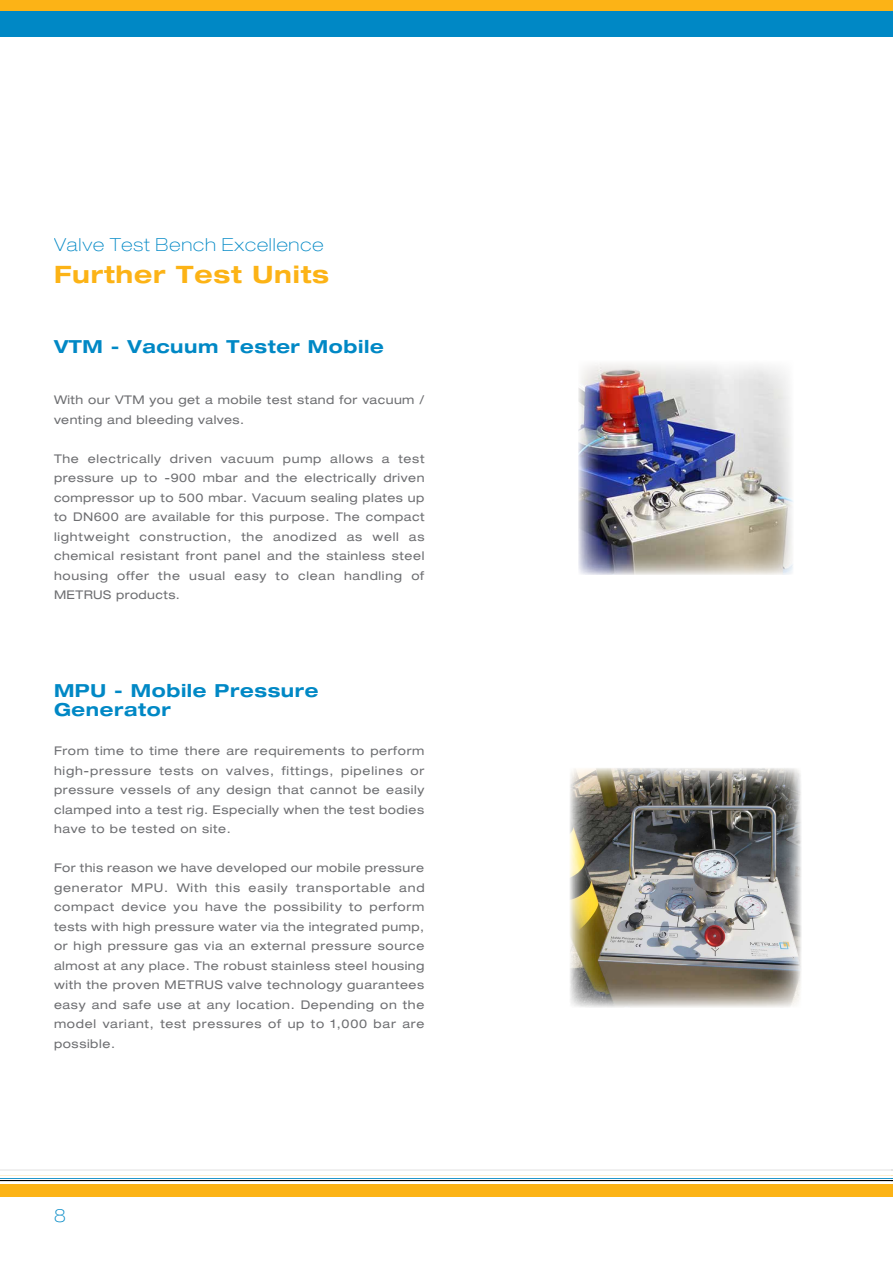
<style>
.page{position:relative;width:893px;height:1263px;background:#fff}
.page>*{position:absolute;margin:0;border:0;box-sizing:border-box;transform-origin:0 0}
.t1{font:700 expanded 24px "Helvetica Neue LT Std";letter-spacing:.035em;color:#fcb316}
.t2{font:700 expanded 18px/19.5px "Helvetica Neue LT Std";letter-spacing:.035em;color:#0088c5}
.t3{font:100 expanded 18px "Helvetica Neue LT Std";letter-spacing:.05em;color:#0088c5}
.t4{font:expanded 12px/19.5px "Helvetica Neue LT Std";letter-spacing:.04em;color:#6d6e71;text-align:justify}
</style>
<div class="page">
<img style="left:570px;top:768px;width:231px;height:239px">
<div style="left:0;top:0;width:893px;height:11px;background:#fcb316"></div>
<div style="left:0;top:11px;width:893px;height:25px;background:#0088c5"></div>
<div style="left:0;top:1184px;width:893px;height:12px;background:#fcb316"></div>
<img style="left:0;top:1169px;width:892px;height:13px">
<img style="left:578px;top:363px;width:215px;height:212px">
<h2 class="t3" style="left:54px;top:234px;width:271px">Valve Test Bench Excellence</h2>
<h1 class="t1" style="left:54px;top:259px;width:277px">Further Test Units</h1>
<h2 class="t2" style="left:54px;top:336px;width:331px">VTM - Vacuum Tester Mobile</h2>
<p class="t4" style="left:54px;top:390px;width:372px">With our VTM you get a mobile test stand for vacuum / venting and bleeding valves.</p>
<p class="t4" style="left:54px;top:448px;width:372px">The electrically driven vacuum pump allows a test pressure up to -900 mbar and the electrically driven compressor up to 500 mbar. Vacuum sealing plates up to DN600 are available for this purpose. The compact lightweight construction, the anodized as well as chemical resistant front panel and the stainless steel housing offer the usual easy to clean handling of METRUS products.</p>
<h2 class="t2" style="left:54px;top:680px;width:266px">MPU - Mobile Pressure<br>Generator</h2>
<p class="t4" style="left:54px;top:741px;width:372px">From time to time there are requirements to perform high-pressure tests on valves, fittings, pipelines or pressure vessels of any design that cannot be easily clamped into a test rig. Especially when the test bodies have to be tested on site.</p>
<p class="t4" style="left:54px;top:858px;width:372px">For this reason we have developed our mobile pressure generator MPU. With this easily transportable and compact device you have the possibility to perform tests with high pressure water via the integrated pump, or high pressure gas via an external pressure source almost at any place. The robust stainless steel housing with the proven METRUS valve technology guarantees easy and safe use at any location. Depending on the model variant, test pressures of up to 1,000 bar are possible.</p>
<h2 class="t3" style="left:54px;top:1205px;width:13px">8</h2>
</div>
